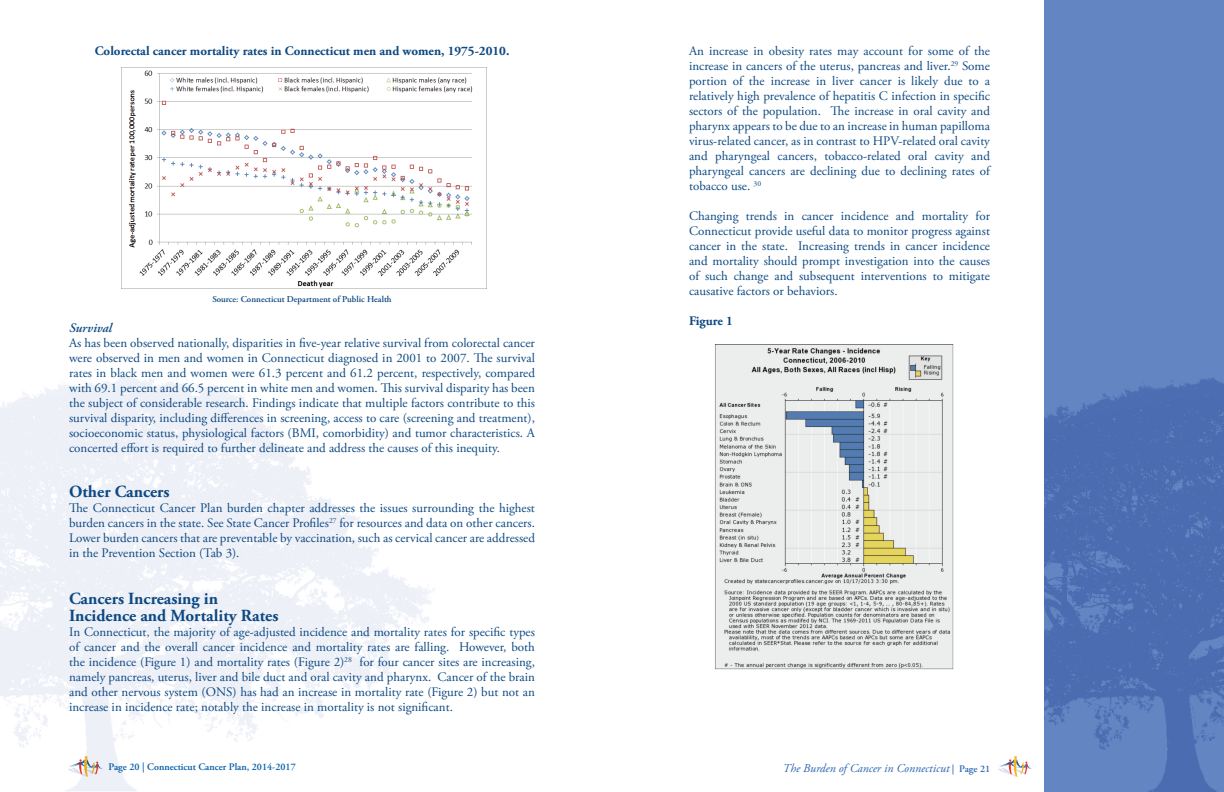
<style>
.page{position:relative;width:1224px;height:792px;background:#fff}
.page>*{position:absolute;margin:0;border:0;box-sizing:border-box;transform-origin:0 0}
.t1{font:700 17px/17px "Adobe Garamond Pro";color:#0d4982}
.t2{font:13px/15px "Adobe Garamond Pro";color:#0d4982;text-align:justify}
.t3{font:700 13px "Adobe Garamond Pro";color:#0d4982}
.t4{font:italic 600 13px "Adobe Garamond Pro";color:#0d4982}
.t5{font:italic 12px "Adobe Garamond Pro";color:#2c67b2}
.t6{font:600 10px "Adobe Garamond Pro";color:#015dab}
.t7{font:600 9px "Adobe Garamond Pro";color:#0d4982}
.s1{font-style:inherit}
.s2{font-weight:600;font-style:normal;font-size:10px}
</style>
<div class="page">
<div style="left:1044px;top:0;width:180px;height:324px;background:#6386c3"></div>
<img style="left:1044px;top:324px;width:180px;height:468px">
<img style="left:998px;top:756px;width:34px;height:21px">
<img style="left:122px;top:67px;width:364px;height:221px">
<img style="left:715px;top:345px;width:239px;height:325px">
<img style="left:68px;top:754px;width:36px;height:23px">
<p class="t3" style="left:95px;top:44px;width:416px">Colorectal cancer mortality rates in Connecticut men and women, 1975-2010.</p>
<p class="t7" style="left:212px;top:294px;width:181px">Source: Connecticut Department of Public Health</p>
<p class="t4" style="left:69px;top:321px;width:44px">Survival</p>
<p class="t2" style="left:69px;top:336px;width:467px">As has been observed nationally, disparities in five-year relative survival from colorectal cancer were observed in men and women in Connecticut diagnosed in 2001 to 2007. The survival rates in black men and women were 61.3 percent and 61.2 percent, respectively, compared with 69.1 percent and 66.5 percent in white men and women. This survival disparity has been the subject of considerable research. Findings indicate that multiple factors contribute to this survival disparity, including differences in screening, access to care (screening and treatment), socioeconomic status, physiological factors (BMI, comorbidity) and tumor characteristics. A concerted effort is required to further delineate and address the causes of this inequity.</p>
<h1 class="t1" style="left:69px;top:484px;width:102px">Other Cancers</h1>
<p class="t2" style="left:69px;top:501px;width:467px">The Connecticut Cancer Plan burden chapter addresses the issues surrounding the highest burden cancers in the state. See State Cancer Profiles<sup>27</sup> for resources and data on other cancers.<br>Lower burden cancers that are preventable by vaccination, such as cervical cancer are addressed in the Prevention Section (Tab 3).</p>
<h1 class="t1" style="left:69px;top:591px;width:211px">Cancers Increasing in<br>Incidence and Mortality Rates</h1>
<p class="t2" style="left:69px;top:625px;width:467px">In Connecticut, the majority of age-adjusted incidence and mortality rates for specific types of cancer and the overall cancer incidence and mortality rates are falling. However, both the incidence (Figure 1) and mortality rates (Figure 2)<sup>28</sup> for four cancer sites are increasing, namely pancreas, uterus, liver and bile duct and oral cavity and pharynx. Cancer of the brain and other nervous system (ONS) has had an increase in mortality rate (Figure 2) but not an increase in incidence rate; notably the increase in mortality is not significant.</p>
<p class="t2" style="left:689px;top:44px;width:303px">An increase in obesity rates may account for some of the increase in cancers of the uterus, pancreas and liver.<sup>29</sup> Some portion of the increase in liver cancer is likely due to a relatively high prevalence of hepatitis C infection in specific sectors of the population. The increase in oral cavity and pharynx appears to be due to an increase in human papilloma virus-related cancer, as in contrast to HPV-related oral cavity and pharyngeal cancers, tobacco-related oral cavity and pharyngeal cancers are declining due to declining rates of tobacco use. <sup>30</sup></p>
<p class="t2" style="left:689px;top:209px;width:302px">Changing trends in cancer incidence and mortality for Connecticut provide useful data to monitor progress against cancer in the state. Increasing trends in cancer incidence and mortality should prompt investigation into the causes of such change and subsequent interventions to mitigate causative factors or behaviors.</p>
<p class="t3" style="left:689px;top:314px;width:45px">Figure 1</p>
<p class="t6" style="left:109px;top:761px;width:189px">Page 20 | Connecticut Cancer Plan, 2014-2017</p>
<p class="t5" style="left:783px;top:761px;width:209px"><span class="s1">T</span>he Burden of Cancer in Connecticut <span class="s2">| Page 21</span></p>
</div>
